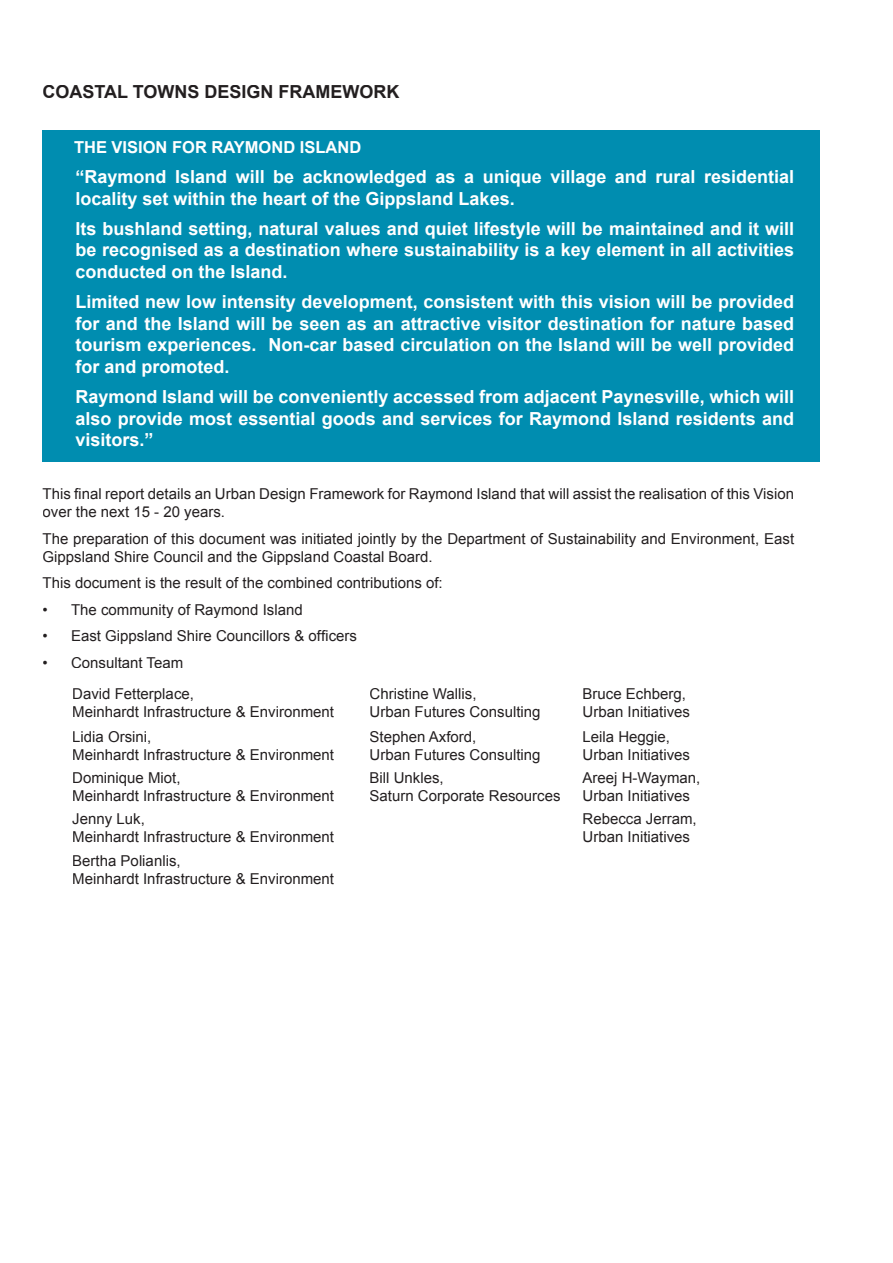
<style>
.page{position:relative;width:893px;height:1263px;background:#fff}
.page>*{position:absolute;margin:0;border:0;box-sizing:border-box;transform-origin:0 0}
.t1{font:700 18px/21.6px "Arial";color:#fff;text-align:justify}
.t2{font:700 18px "Arial";color:#231f20}
.t3{font:700 16.5px "Arial";color:#fff}
.t4{font:15px/18px "Arial";color:#231f20}
</style>
<div class="page">
<div style="left:43px;top:130px;width:777px;height:331px;background:#008db0"></div>
<p class="t2" style="left:43px;top:80px;width:359px">COASTAL TOWNS DESIGN FRAMEWORK</p>
<p class="t3" style="left:74px;top:136px;width:289px">THE VISION FOR RAYMOND ISLAND</p>
<p class="t1" style="left:76px;top:167px;width:720px">“Raymond Island will be acknowledged as a unique village and rural residential locality set within the heart of the Gippsland Lakes.</p>
<p class="t1" style="left:76px;top:218px;width:720px">Its bushland setting, natural values and quiet lifestyle will be maintained and it will be recognised as a destination where sustainability is a key element in all activities conducted on the Island.</p>
<p class="t1" style="left:76px;top:292px;width:720px">Limited new low intensity development, consistent with this vision will be provided for and the Island will be seen as an attractive visitor destination for nature based tourism experiences. Non-car based circulation on the Island will be well provided for and promoted.</p>
<p class="t1" style="left:76px;top:386px;width:720px">Raymond Island will be conveniently accessed from adjacent Paynesville, which will also provide most essential goods and services for Raymond Island residents and visitors.”</p>
<p class="t4" style="left:43px;top:485px;width:753px">This final report details an Urban Design Framework for Raymond Island that will assist the realisation of this Vision over the next 15 - 20 years.</p>
<p class="t4" style="left:43px;top:530px;width:753px">The preparation of this document was initiated jointly by the Department of Sustainability and Environment, East<br>Gippsland Shire Council and the Gippsland Coastal Board.</p>
<p class="t4" style="left:43px;top:574px;width:402px">This document is the result of the combined contributions of:</p>
<p class="t4" style="left:43px;top:601px;width:262px">• The community of Raymond Island</p>
<p class="t4" style="left:43px;top:627px;width:316px">• East Gippsland Shire Councillors &amp; officers</p>
<p class="t4" style="left:72px;top:647px;width:123px;line-height:31.3px;text-indent:-30px">• Consultant Team<br>David Fetterplace,</p>
<p class="t4" style="left:72px;top:703px;width:263px">Meinhardt Infrastructure &amp; Environment</p>
<p class="t4" style="left:370px;top:685px;width:172px">Christine Wallis,<br>Urban Futures Consulting</p>
<p class="t4" style="left:583px;top:685px;width:109px">Bruce Echberg,<br>Urban Initiatives</p>
<p class="t4" style="left:72px;top:728px;width:263px">Lidia Orsini,<br>Meinhardt Infrastructure &amp; Environment</p>
<p class="t4" style="left:370px;top:728px;width:172px">Stephen Axford,<br>Urban Futures Consulting</p>
<p class="t4" style="left:583px;top:728px;width:109px">Leila Heggie,<br>Urban Initiatives</p>
<p class="t4" style="left:72px;top:769px;width:263px">Dominique Miot,<br>Meinhardt Infrastructure &amp; Environment</p>
<p class="t4" style="left:370px;top:769px;width:192px">Bill Unkles,<br>Saturn Corporate Resources</p>
<p class="t4" style="left:583px;top:769px;width:119px">Areej H-Wayman,<br>Urban Initiatives</p>
<p class="t4" style="left:72px;top:810px;width:263px">Jenny Luk,<br>Meinhardt Infrastructure &amp; Environment</p>
<p class="t4" style="left:583px;top:810px;width:116px">Rebecca Jerram,<br>Urban Initiatives</p>
<p class="t4" style="left:72px;top:852px;width:263px">Bertha Polianlis,<br>Meinhardt Infrastructure &amp; Environment</p>
</div>
